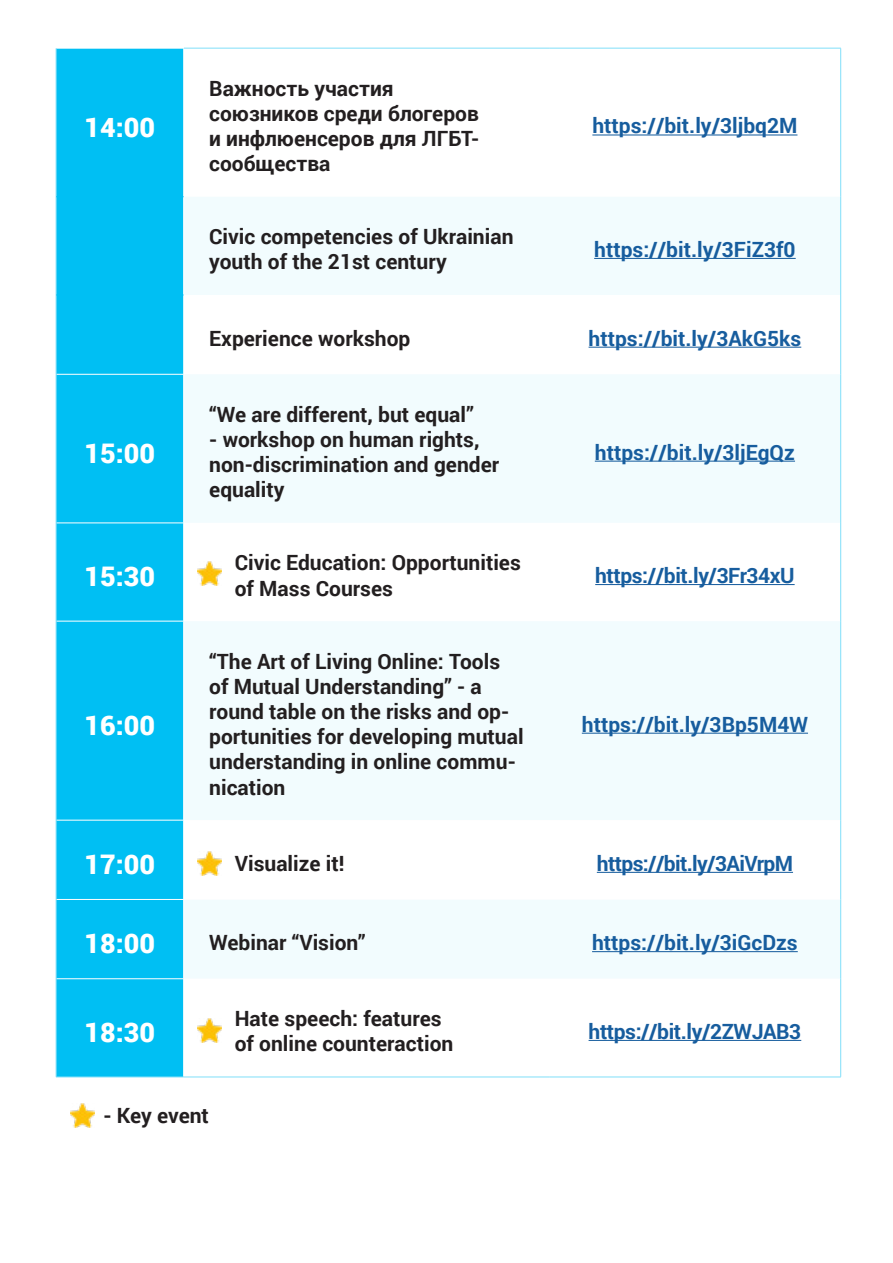
<style>
.page{position:relative;width:893px;height:1263px;background:#fff}
.page>*{position:absolute;margin:0;border:0;box-sizing:border-box;transform-origin:0 0}
.time2{font:900 27px "Roboto";color:#fff}
.t1{font:700 21px/25.2px "Roboto";color:#231f20}
.url{font:700 21px "Roboto";color:#175d9e}
.url-2{font:700 21px "Roboto";letter-spacing:-.02em;color:#175d9e}
.url-3{font:700 21px "Roboto";letter-spacing:-.03em;color:#175d9e}
</style>
<div class="page">
<div style="left:57px;top:49px;width:126px;height:1028px;background:#00bff3"></div>
<svg style="left:184px;top:197px;width:656px;height:326px;fill:#f2fcfe"></svg>
<svg style="left:184px;top:561px;width:656px;height:516px;fill:#f2fcfe"></svg>
<svg style="left:184px;top:820px;width:656px;height:79px"></svg>
<hr style="left:56px;top:374px;width:128px;height:1px;background:#fff">
<hr style="left:56px;top:523px;width:128px;height:1px;background:#fff">
<hr style="left:56px;top:621px;width:128px;height:1px;background:#fff">
<hr style="left:56px;top:820px;width:128px;height:1px;background:#fff">
<hr style="left:56px;top:899px;width:128px;height:1px;background:#fff">
<hr style="left:56px;top:978px;width:128px;height:1px;background:#fff">
<hr style="left:56px;top:48px;width:1px;height:149px;background:#80dff9">
<hr style="left:840px;top:48px;width:1px;height:149px;background:#80dff9">
<hr style="left:56px;top:197px;width:1px;height:98px;background:#80dff9">
<hr style="left:840px;top:197px;width:1px;height:98px;background:#80dff9">
<hr style="left:56px;top:295px;width:1px;height:79px;background:#80dff9">
<hr style="left:840px;top:295px;width:1px;height:79px;background:#80dff9">
<hr style="left:56px;top:374px;width:1px;height:149px;background:#80dff9">
<hr style="left:840px;top:374px;width:1px;height:149px;background:#80dff9">
<hr style="left:56px;top:523px;width:1px;height:98px;background:#80dff9">
<hr style="left:840px;top:523px;width:1px;height:98px;background:#80dff9">
<hr style="left:56px;top:621px;width:1px;height:199px;background:#80dff9">
<hr style="left:840px;top:621px;width:1px;height:199px;background:#80dff9">
<hr style="left:56px;top:820px;width:1px;height:79px;background:#80dff9">
<hr style="left:840px;top:820px;width:1px;height:79px;background:#80dff9">
<hr style="left:56px;top:899px;width:1px;height:80px;background:#80dff9">
<hr style="left:840px;top:899px;width:1px;height:80px;background:#80dff9">
<hr style="left:56px;top:979px;width:1px;height:98px;background:#80dff9">
<hr style="left:840px;top:979px;width:1px;height:98px;background:#80dff9">
<hr style="left:56px;top:1077px;width:128px;height:1px;background:#80dff9">
<hr style="left:184px;top:1077px;width:365px;height:1px;background:#80dff9">
<hr style="left:549px;top:1077px;width:292px;height:1px;background:#80dff9">
<hr style="left:184px;top:48px;width:365px;height:1px;background:#80dff9">
<hr style="left:549px;top:48px;width:292px;height:1px;background:#80dff9">
<hr style="left:56px;top:196px;width:128px;height:1px;background:#00bff3">
<hr style="left:56px;top:295px;width:128px;height:1px;background:#00bff3">
<div style="left:77px;top:104px;width:86px;height:44px;background:#00bff3"></div>
<hr style="left:592px;top:134px;width:205px;height:1px;background:#175d9e">
<hr style="left:594px;top:258px;width:202px;height:1px;background:#175d9e">
<hr style="left:589px;top:347px;width:212px;height:1px;background:#175d9e">
<div style="left:77px;top:430px;width:86px;height:45px;background:#00bff3"></div>
<hr style="left:595px;top:461px;width:200px;height:1px;background:#175d9e">
<div style="left:77px;top:553px;width:86px;height:45px;background:#00bff3"></div>
<hr style="left:595px;top:584px;width:200px;height:1px;background:#175d9e">
<div style="left:77px;top:702px;width:86px;height:45px;background:#00bff3"></div>
<hr style="left:582px;top:733px;width:226px;height:1px;background:#175d9e">
<div style="left:77px;top:841px;width:86px;height:45px;background:#00bff3"></div>
<hr style="left:597px;top:872px;width:196px;height:1px;background:#175d9e">
<div style="left:77px;top:920px;width:86px;height:45px;background:#00bff3"></div>
<hr style="left:592px;top:951px;width:206px;height:1px;background:#175d9e">
<div style="left:77px;top:1009px;width:86px;height:45px;background:#00bff3"></div>
<hr style="left:589px;top:1040px;width:212px;height:1px;background:#175d9e">
<img style="left:70px;top:1103px;width:24px;height:24px">
<img style="left:198px;top:1018px;width:24px;height:24px">
<img style="left:198px;top:851px;width:24px;height:24px">
<img style="left:198px;top:562px;width:24px;height:24px">
<p class="time2" style="left:85px;top:108px;width:72px">14:00</p>
<p class="t1" style="left:209px;top:75px;width:272px">Важность участия союзников среди блогеров и инфлюенсеров для ЛГБТ&shy;сообщества</p>
<p class="url" style="left:592px;top:111px;width:207px">https://bit.ly/3ljbq2M</p>
<p class="t1" style="left:209px;top:223px;width:306px">Civic competencies of Ukrainian youth of the 21st century</p>
<p class="url" style="left:594px;top:235px;width:203px">https://bit.ly/3FiZ3f0</p>
<p class="t1" style="left:209px;top:325px;width:203px">Experience workshop</p>
<p class="url" style="left:589px;top:323px;width:214px">https://bit.ly/3AkG5ks</p>
<p class="time2" style="left:85px;top:434px;width:72px">15:00</p>
<p class="t1" style="left:209px;top:401px;width:266px">“We are different, but equal”</p>
<p class="t1" style="left:209px;top:426px;width:291px">- workshop on human rights, non-discrimination and gender equality</p>
<p class="url" style="left:595px;top:437px;width:202px">https://bit.ly/3ljEgQz</p>
<p class="time2" style="left:85px;top:557px;width:72px">15:30</p>
<p class="t1" style="left:235px;top:549px;width:288px">Civic Education: Opportunities of Mass Courses</p>
<p class="url-2" style="left:595px;top:561px;width:201px">https://bit.ly/3Fr34xU</p>
<p class="time2" style="left:85px;top:706px;width:72px">16:00</p>
<p class="t1" style="left:209px;top:648px;width:316px">“The Art of Living Online: Tools of Mutual Understanding” - a round table on the risks and op&shy;portunities for developing mutual understanding in online commu&shy;nication</p>
<p class="url" style="left:582px;top:709px;width:228px">https://bit.ly/3Bp5M4W</p>
<p class="time2" style="left:85px;top:845px;width:72px">17:00</p>
<p class="t1" style="left:235px;top:850px;width:111px">Visualize it!</p>
<p class="url-3" style="left:597px;top:848px;width:198px">https://bit.ly/3AiVrpM</p>
<p class="time2" style="left:85px;top:924px;width:72px">18:00</p>
<p class="t1" style="left:209px;top:929px;width:158px">Webinar “Vision”</p>
<p class="url" style="left:592px;top:928px;width:207px">https://bit.ly/3iGcDzs</p>
<p class="time2" style="left:85px;top:1013px;width:72px">18:30</p>
<p class="t1" style="left:104px;top:1102px;width:107px">- Key event</p>
<p class="t1" style="left:235px;top:1005px;width:220px">Hate speech: features of online counteraction</p>
<p class="url-2" style="left:589px;top:1016px;width:214px">https://bit.ly/2ZWJAB3</p>
</div>
